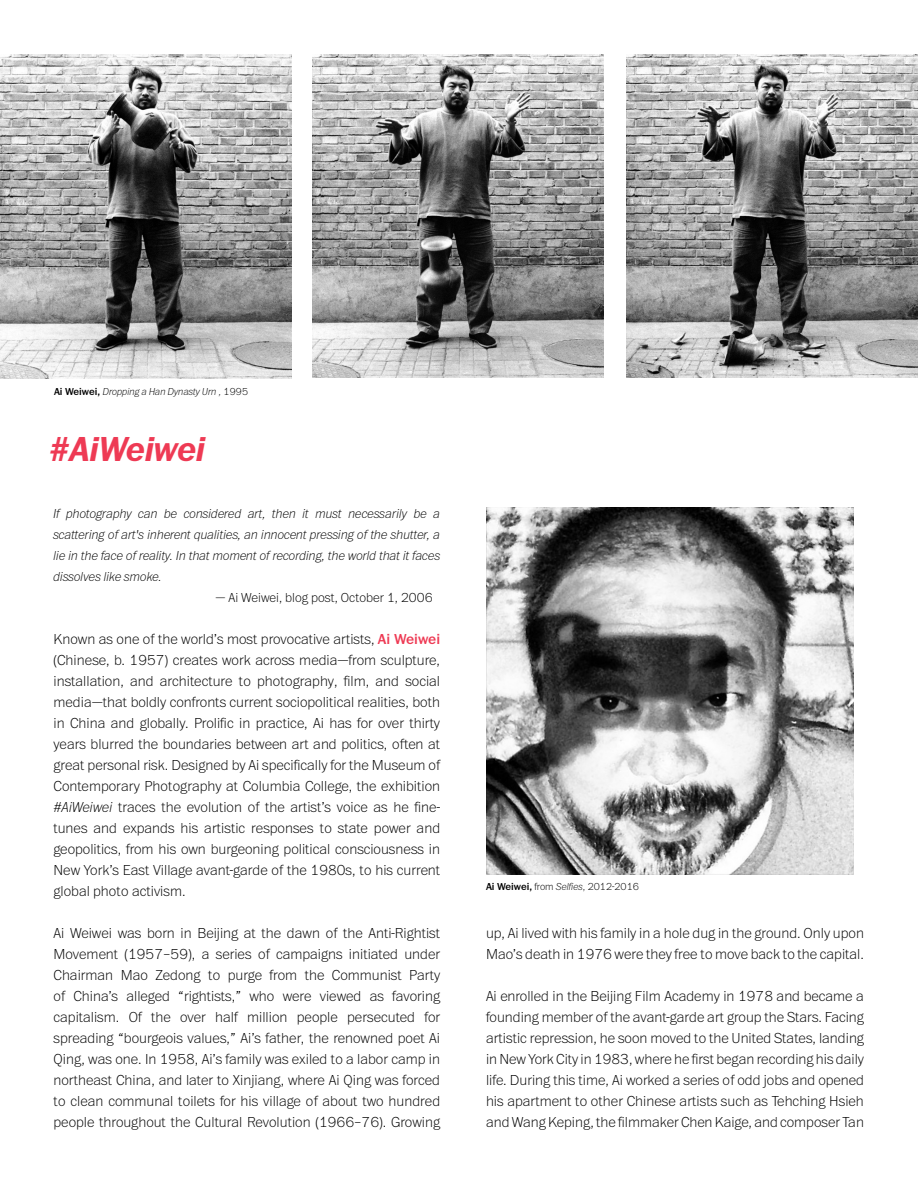
<style>
.page{position:relative;width:918px;height:1188px;background:#fff}
.page>*{position:absolute;margin:0;border:0;box-sizing:border-box;transform-origin:0 0}
.t1{font:italic 700 36px "Franklin ITC Pro";color:#ee3a54}
.t2{font:100 15px/21px "Franklin ITC Pro";color:#000;text-align:justify}
.t3{font:italic 100 13.5px/21px "Franklin ITC Pro";color:#000;text-align:justify}
.t4{font:100 13.5px "Franklin ITC Pro";color:#000}
.t5{font:italic 100 10.5px "Franklin ITC Pro";color:#000}
.t6{font:100 10.5px "Franklin ITC Pro";color:#000}
.s1{font-weight:500;font-style:normal}
.s2{font-style:normal}
.s3{font-weight:500;color:#ee3a54}
.s4{font-style:italic}
.s5{font-weight:500}
</style>
<div class="page">
<img style="left:626px;top:54px;width:292px;height:324px">
<img style="left:0;top:55px;width:292px;height:324px">
<img style="left:312px;top:54px;width:292px;height:324px">
<img style="left:486px;top:507px;width:368px;height:367px">
<p class="t5" style="left:54px;top:386px;width:196px"><span class="s1">Ai Weiwei,</span> Dropping a Han Dynasty Urn , <span class="s2">1995</span></p>
<p class="t1" style="left:50px;top:429px;width:157px">#AiWeiwei</p>
<p class="t3" style="left:54px;top:503px;width:388px">If photography can be considered art, then it must necessarily be a scattering of art's inherent qualities, an innocent pressing of the shutter, a lie in the face of reality. In that moment of recording, the world that it faces dissolves like smoke.</p>
<p class="t4" style="left:216px;top:591px;width:219px">— Ai Weiwei, blog post, October 1, 2006</p>
<p class="t2" style="left:54px;top:629px;width:388px">Known as one of the world’s most provocative artists, <span class="s3">Ai Weiwei </span>(Chinese, b. 1957) creates work across media—from sculpture, installation, and architecture to photography, film, and social media—that boldly confronts current sociopolitical realities, both in China and globally. Prolific in practice, Ai has for over thirty years blurred the boundaries between art and politics, often at great personal risk. Designed by Ai specifically for the Museum of Contemporary Photography at Columbia College, the exhibition <span class="s4">#AiWeiwei</span> traces the evolution of the artist’s voice as he fine&shy;tunes and expands his artistic responses to state power and geopolitics, from his own burgeoning political consciousness in New York’s East Village avant-garde of the 1980s, to his current global photo activism.</p>
<p class="t2" style="left:54px;top:923px;width:388px">Ai Weiwei was born in Beijing at the dawn of the Anti-Rightist Movement (1957–59), a series of campaigns initiated under Chairman Mao Zedong to purge from the Communist Party of China’s alleged “rightists,” who were viewed as favoring capitalism. Of the over half million people persecuted for spreading “bourgeois values,” Ai’s father, the renowned poet Ai Qing, was one. In 1958, Ai’s family was exiled to a labor camp in northeast China, and later to Xinjiang, where Ai Qing was forced to clean communal toilets for his village of about two hundred people throughout the Cultural Revolution (1966–76). Growing</p>
<p class="t2" style="left:486px;top:923px;width:380px">up, Ai lived with his family in a hole dug in the ground. Only upon<br>Mao’s death in 1976 were they free to move back to the capital.</p>
<p class="t6" style="left:486px;top:881px;width:155px"><span class="s5">Ai Weiwei,</span> from <span class="s4">Selfies</span>, 2012-2016</p>
<p class="t2" style="left:486px;top:986px;width:380px">Ai enrolled in the Beijing Film Academy in 1978 and became a founding member of the avant-garde art group the Stars. Facing artistic repression, he soon moved to the United States, landing in New York City in 1983, where he first began recording his daily life. During this time, Ai worked a series of odd jobs and opened his apartment to other Chinese artists such as Tehching Hsieh and Wang Keping, the filmmaker Chen Kaige, and composer Tan</p>
</div>
